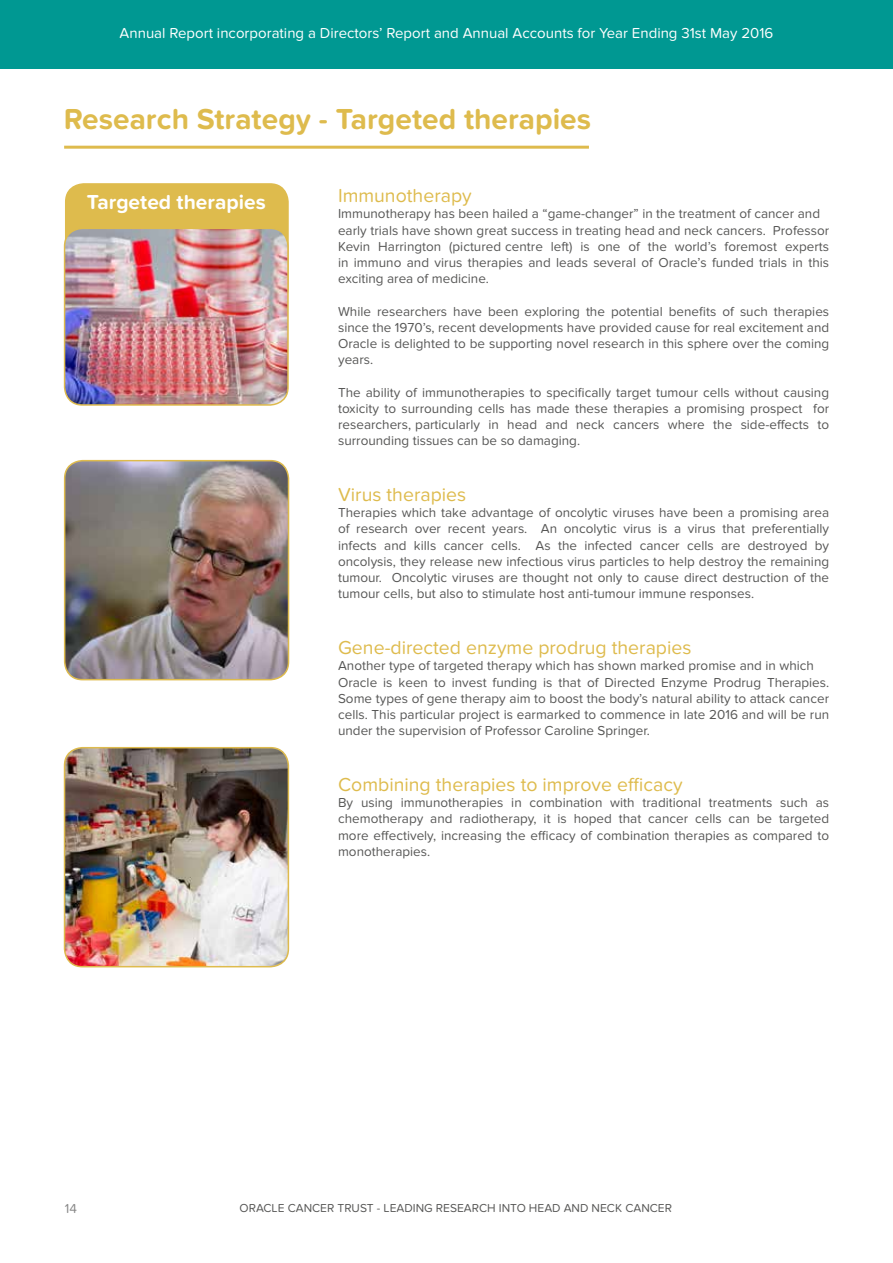
<style>
.page{position:relative;width:893px;height:1263px;background:#fff}
.page>*{position:absolute;margin:0;border:0;box-sizing:border-box;transform-origin:0 0}
.t1{font:700 30px "Proxima Nova Soft";color:#debb4d}
.t2{font:700 21px "Proxima Nova Soft";color:#fff}
.t3{font:19.5px "Proxima Nova Soft";color:#debb4d}
.t4{font:15px "Proxima Nova Soft";color:#fff}
.t5{font:13.5px/16.2px "Proxima Nova Soft";color:#575756;text-align:justify}
.t6{font:13.5px "Proxima Nova Soft";color:#878787}
.t7{font:12px "Proxima Nova Soft";color:#575756}
</style>
<div class="page">
<div style="left:0;top:0;width:893px;height:68px;background:#009892"></div>
<hr style="left:64px;top:146px;width:525px;height:3px;background:#debb4d">
<img style="left:65px;top:461px;width:223px;height:219px">
<div style="left:64px;top:460px;width:225px;height:220px;border:2px solid #debb4d;border-radius:18px"></div>
<div style="left:66px;top:184px;width:222px;height:122px;background:#debb4d;border-radius:18px"></div>
<div style="left:65px;top:183px;width:224px;height:123px;border:2px solid #debb4d;border-radius:18px"></div>
<img style="left:65px;top:228px;width:223px;height:177px">
<div style="left:64px;top:228px;width:225px;height:178px;border:2px solid #debb4d;border-radius:18px"></div>
<img style="left:65px;top:748px;width:223px;height:219px">
<div style="left:64px;top:747px;width:225px;height:220px;border:2px solid #debb4d;border-radius:18px"></div>
<p class="t4" style="left:120px;top:25px;width:655px">Annual Report incorporating a Directors’ Report and Annual Accounts for Year Ending 31st May 2016</p>
<h1 class="t1" style="left:64px;top:101px;width:529px">Research Strategy - Targeted therapies</h1>
<h2 class="t2" style="left:87px;top:190px;width:180px">Targeted therapies</h2>
<h3 class="t3" style="left:338px;top:185px;width:135px">Immunotherapy</h3>
<p class="t5" style="left:338px;top:206px;width:493px;text-align:left">Immunotherapy has been hailed a “game-changer” in the treatment of cancer and early trials have shown great success in treating head and neck cancers. Professor Kevin Harrington (pictured centre left) is one of the world’s foremost experts in immuno and virus therapies and leads several of Oracle’s funded trials in this exciting area of medicine.</p>
<p class="t5" style="left:338px;top:303px;width:493px">While researchers have been exploring the potential benefits of such therapies since the 1970’s, recent developments have provided cause for real excitement and Oracle is delighted to be supporting novel research in this sphere over the coming years.</p>
<p class="t5" style="left:338px;top:384px;width:493px">The ability of immunotherapies to specifically target tumour cells without causing toxicity to surrounding cells has made these therapies a promising prospect for researchers, particularly in head and neck cancers where the side-effects to surrounding tissues can be so damaging.</p>
<h3 class="t3" style="left:338px;top:483px;width:130px">Virus therapies</h3>
<p class="t5" style="left:338px;top:505px;width:493px">Therapies which take advantage of oncolytic viruses have been a promising area of research over recent years. An oncolytic virus is a virus that preferentially infects and kills cancer cells. As the infected cancer cells are destroyed by oncolysis, they release new infectious virus particles to help destroy the remaining tumour. Oncolytic viruses are thought not only to cause direct destruction of the tumour cells, but also to stimulate host anti-tumour immune responses.</p>
<h3 class="t3" style="left:338px;top:636px;width:355px">Gene-directed enzyme prodrug therapies</h3>
<p class="t5" style="left:338px;top:658px;width:493px;text-align:left">Another type of targeted therapy which has shown marked promise and in which Oracle is keen to invest funding is that of Directed Enzyme Prodrug Therapies.<br>Some types of gene therapy aim to boost the body’s natural ability to attack cancer cells. This particular project is earmarked to commence in late 2016 and will be run under the supervision of Professor Caroline Springer.</p>
<h3 class="t3" style="left:338px;top:773px;width:346px">Combining therapies to improve efficacy</h3>
<p class="t5" style="left:338px;top:795px;width:493px">By using immunotherapies in combination with traditional treatments such as chemotherapy and radiotherapy, it is hoped that cancer cells can be targeted more effectively, increasing the efficacy of combination therapies as compared to monotherapies.</p>
<p class="t6" style="left:65px;top:1201px;width:14px">14</p>
<p class="t7" style="left:240px;top:1201px;width:434px">ORACLE CANCER TRUST - LEADING RESEARCH INTO HEAD AND NECK CANCER</p>
</div>
